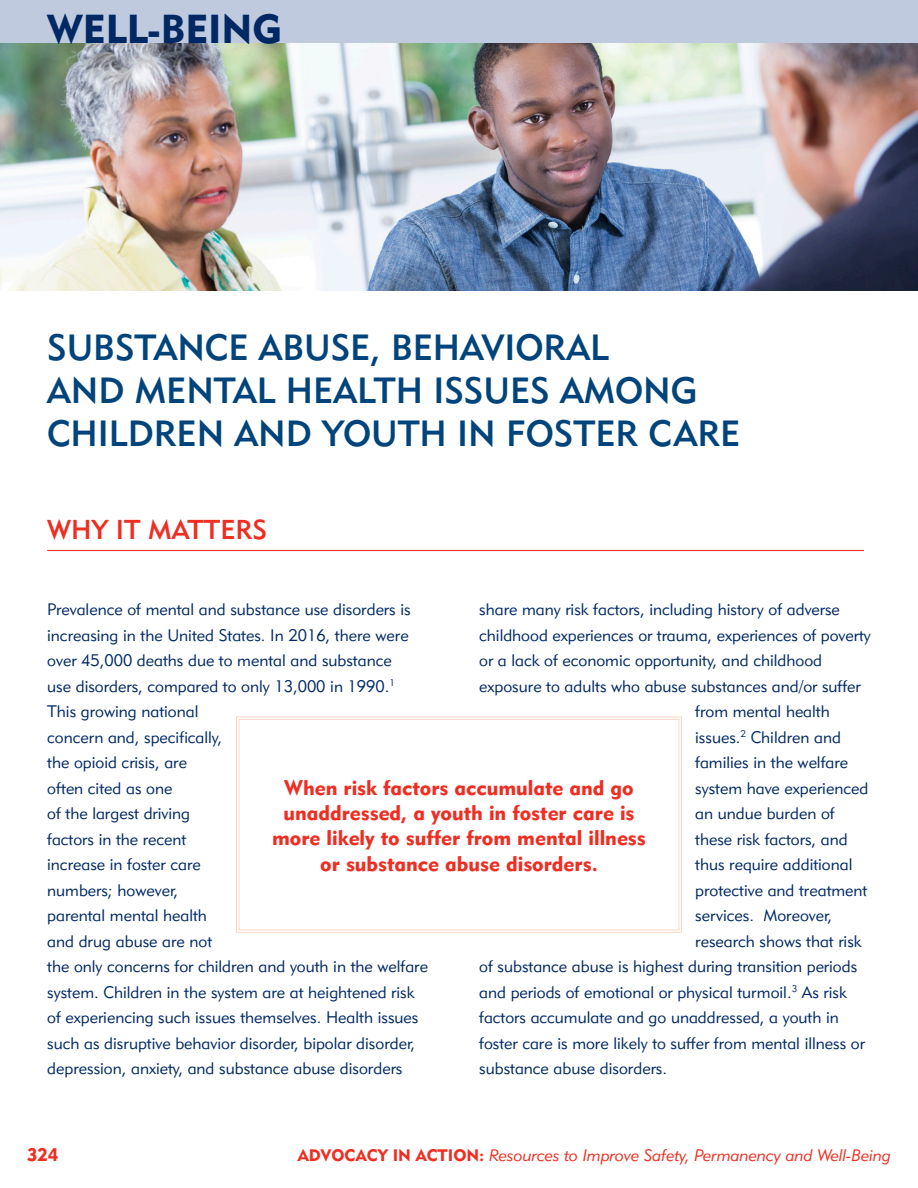
<style>
.page{position:relative;width:918px;height:1188px;background:#fff}
.page>*{position:absolute;margin:0;border:0;box-sizing:border-box;transform-origin:0 0}
.t1{font:39.9px "Geometric 415 BT Black A";color:#002964}
.Head{font:36px/43.2px "Geometric 415 BT Medium A";color:#00447b}
.Subhead_1{font:27px "Geometric 415 BT Medium A";color:#ee2e22}
.Callout{font:21px/25.2px "Geometric 415 BT Black A";color:#ee2e22;text-align:center}
.t2{font:18px "Geometric 415 BT Black A";color:#ee2e22}
.Body{font:16.5px/25.5px "Geometric 415 BT Lite A";color:#002964}
.t3{font:16.5px "Geometric 415 BT Lite Italic A";color:#ee2e22}
.s1{font-family:"Geometric 415 BT Black A"}
</style>
<div class="page">
<img style="left:0;top:43px;width:918px;height:248px">
<hr style="left:47px;top:550px;width:817px;height:1px;background:#ee2e22">
<svg style="left:236px;top:716px;width:446px;height:217px"></svg>
<div style="left:239px;top:719px;width:440px;height:211px;border:1px solid #fcd7c6"></div>
<div style="left:0;top:0;width:918px;height:43px;background:#c0cadf"></div>
<h1 class="t1" style="left:47px;top:4px;width:236px">WELL-BEING</h1>
<p class="Head" style="left:47px;top:325px;width:695px">SUBSTANCE ABUSE, BEHAVIORAL<br>AND MENTAL HEALTH ISSUES AMONG<br>CHILDREN AND YOUTH IN FOSTER CARE</p>
<p class="Subhead_1" style="left:47px;top:512px;width:222px">WHY IT MATTERS</p>
<p class="Body" style="left:47px;top:596px;width:382px">Prevalence of mental and substance use disorders is increasing in the United States. In 2016, there were over 45,000 deaths due to mental and substance<br>use disorders, compared to only 13,000 in 1990.<sup>1<br></sup>This growing national<br>concern and, specifically,<br>the opioid crisis, are<br>often cited as one<br>of the largest driving<br>factors in the recent<br>increase in foster care<br>numbers; however,<br>parental mental health<br>and drug abuse are not<br>the only concerns for children and youth in the welfare system. Children in the system are at heightened risk of experiencing such issues themselves. Health issues such as disruptive behavior disorder, bipolar disorder, depression, anxiety, and substance abuse disorders</p>
<p class="Body" style="left:479px;top:596px;width:362px">share many risk factors, including history of adverse</p>
<p class="Body" style="left:479px;top:622px;width:393px">childhood experiences or trauma, experiences of poverty</p>
<p class="Body" style="left:479px;top:647px;width:344px">or a lack of economic opportunity, and childhood</p>
<p class="Body" style="left:479px;top:673px;width:383px">exposure to adults who abuse substances and/or suffer</p>
<p class="Body" style="left:695px;top:698px;width:136px">from mental health</p>
<p class="Body" style="left:695px;top:724px;width:147px">issues.<sup>2</sup> Children and</p>
<p class="Body" style="left:695px;top:749px;width:154px">families in the welfare</p>
<p class="Body" style="left:695px;top:775px;width:175px">system have experienced</p>
<p class="Body" style="left:695px;top:800px;width:141px">an undue burden of</p>
<p class="Body" style="left:695px;top:826px;width:154px">these risk factors, and</p>
<p class="Body" style="left:695px;top:851px;width:159px">thus require additional</p>
<p class="Body" style="left:695px;top:877px;width:174px">protective and treatment</p>
<p class="Body" style="left:695px;top:902px;width:139px">services. Moreover,</p>
<p class="Body" style="left:695px;top:928px;width:168px">research shows that risk</p>
<p class="Body" style="left:479px;top:953px;width:379px">of substance abuse is highest during transition periods</p>
<p class="Body" style="left:479px;top:979px;width:369px">and periods of emotional or physical turmoil.<sup>3</sup> As risk</p>
<p class="Body" style="left:479px;top:1004px;width:361px">factors accumulate and go unaddressed, a youth in</p>
<p class="Body" style="left:479px;top:1030px;width:387px">foster care is more likely to suffer from mental illness or</p>
<p class="Body" style="left:479px;top:1055px;width:189px">substance abuse disorders.</p>
<p class="Callout" style="left:272px;top:775px;width:375px">When risk factors accumulate and go unaddressed, a youth in foster care is more likely to suffer from mental illness or substance abuse disorders.</p>
<p class="t2" style="left:27px;top:1144px;width:33px">324</p>
<p class="t3" style="left:298px;top:1145px;width:595px"><span class="s1">ADVOCACY IN ACTION:</span> Resources to Improve Safety, Permanency and Well-Being</p>
</div>
